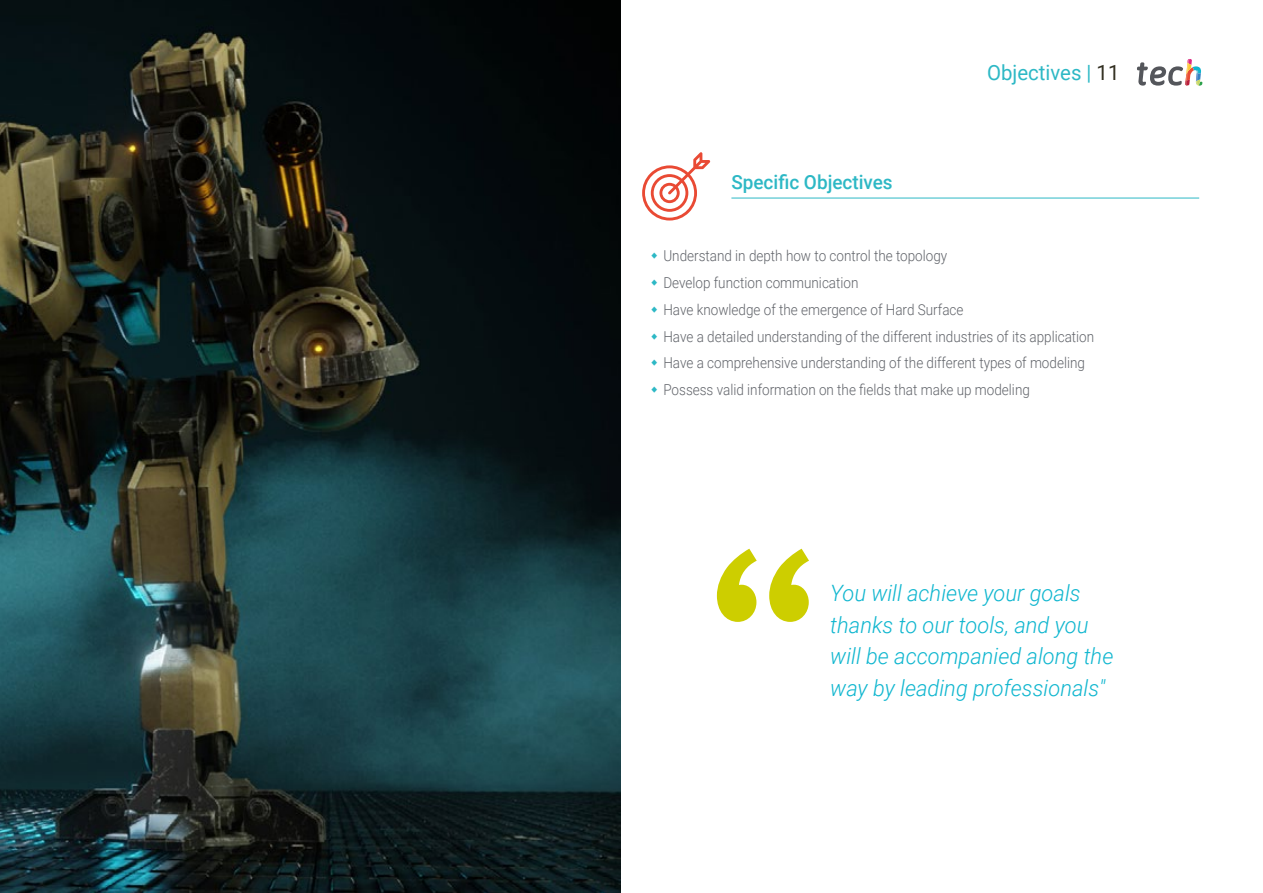
<style>
.page{position:relative;width:1263px;height:893px;background:#fff}
.page>*{position:absolute;margin:0;border:0;box-sizing:border-box;transform-origin:0 0}
.t1{font:italic 300 22.5px/31.5px "Roboto";color:#0fb6cf}
.t2{font:21px "Roboto";color:#2db8c5}
.t3{font:500 19.5px "Roboto";color:#2db8c5}
.t4{font:300 15px/26.7px "Roboto";color:#61646a;scale:.9 1}
.s1{color:#312e20}
</style>
<div class="page">
<hr style="left:731px;top:198px;width:468px;height:1px;background:#2db8c5">
<svg style="left:642px;top:152px;width:68px;height:69px"></svg>
<img style="left:0;top:0;width:621px;height:893px">
<svg style="left:1137px;top:59px;width:65px;height:27px"></svg>
<svg style="left:717px;top:549px;width:92px;height:73px"></svg>
<h3 class="t3" style="left:731px;top:169px;width:163px">Specific Objectives</h3>
<h2 class="t2" style="left:987px;top:57px;width:134px">Objectives | <span class="s1">11</span></h2>
<p class="t4" style="left:663px;top:242px;width:480px">Understand in depth how to control the topology<br>Develop function communication<br>Have knowledge of the emergence of Hard Surface<br>Have a detailed understanding of the different industries of its application Have a comprehensive understanding of the different types of modeling Possess valid information on the fields that make up modeling</p>
<h1 class="t1" style="left:830px;top:577px;width:285px">You will achieve your goals thanks to our tools, and you will be accompanied along the way by leading professionals"</h1>
</div>
